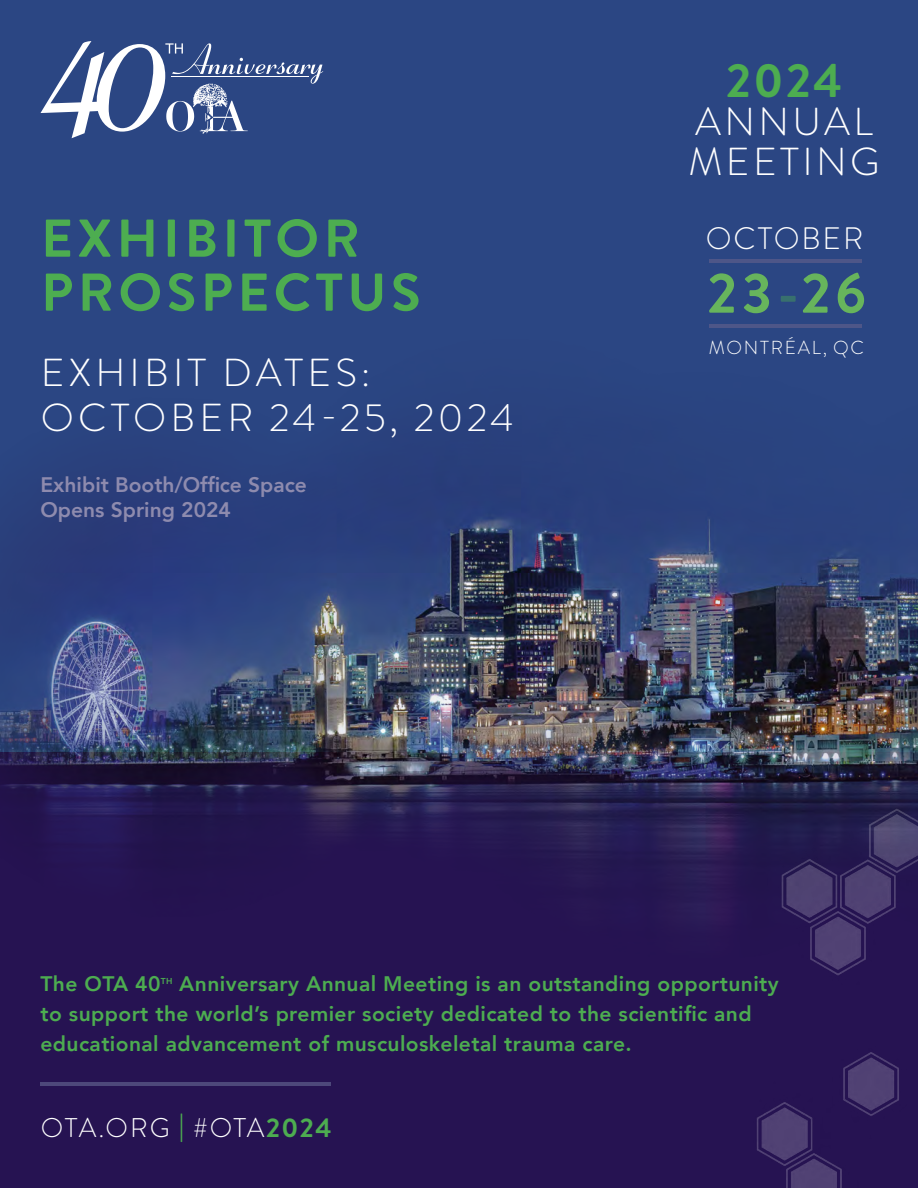
<style>
.page{position:relative;width:918px;height:1188px;background:#fff}
.page>*{position:absolute;margin:0;border:0;box-sizing:border-box;transform-origin:0 0}
.t1{font:700 53.1px/54px "Brandon Grotesque";letter-spacing:.08em;color:#4dad50}
.t2{font:700 48px "Brandon Grotesque";color:#4dad50}
.t3{font:300 39px/45px "Brandon Grotesque";letter-spacing:.105em;color:#fff}
.t4{font:300 39px/40.5px "Brandon Grotesque";letter-spacing:.085em;color:#fff}
.t5{font:300 31.05px "Brandon Grotesque";letter-spacing:.06em;color:#fff}
.t6{font:300 27px "Brandon Grotesque";letter-spacing:.055em;color:#fff}
.t7{font:800 21px/30px "Avenir";letter-spacing:.02em;color:#4dad50}
.t8{font:800 21px/25.2px "Avenir";color:#8e8bae}
.t9{font:300 18.75px "Brandon Grotesque";letter-spacing:.09em;color:#fff}
.t10{font:800 8.55px "Avenir";color:#4dad50}
.s1{font-weight:700;color:#4dad50}
</style>
<div class="page">
<div style="left:0;top:0;width:918px;height:850px;background:#2b4683"></div>
<div style="left:0;top:753px;width:918px;height:435px;background:#261352"></div>
<img style="left:0;top:259px;width:918px;height:659px">
<img style="left:731px;top:784px;width:187px;height:192px">
<svg style="left:709px;top:273px;width:25px;height:40px"></svg>
<svg style="left:744px;top:273px;width:25px;height:40px"></svg>
<div style="left:781px;top:296px;width:15px;height:6px;background:#38706e"></div>
<svg style="left:803px;top:273px;width:25px;height:40px"></svg>
<svg style="left:838px;top:272px;width:26px;height:41px"></svg>
<hr style="left:709px;top:259px;width:152px;height:3px;background:#5d5d8b">
<hr style="left:709px;top:325px;width:153px;height:3px;background:#5d5d8b">
<svg style="left:40px;top:41px;width:283px;height:97px"></svg>
<hr style="left:171px;top:76px;width:138px;height:1px;background:#fff">
<hr style="left:40px;top:1083px;width:291px;height:3px;background:#5d5d8b">
<img style="left:757px;top:1052px;width:142px;height:136px">
<h1 class="t1" style="left:41px;top:212px;width:381px">EXHIBITOR<br>PROSPECTUS</h1>
<h3 class="t3" style="left:41px;top:350px;width:474px">EXHIBIT DATES:<br>OCTOBER 24-25, 2024</h3>
<p class="t8" style="left:40px;top:472px;width:268px">Exhibit Booth/Office Space<br>Opens Spring 2024</p>
<h2 class="t2" style="left:726px;top:47px;width:117px">2024</h2>
<h3 class="t4" style="left:688px;top:101px;width:193px">ANNUAL<br>MEETING</h3>
<h3 class="t5" style="left:706px;top:217px;width:159px">OCTOBER</h3>
<p class="t9" style="left:709px;top:334px;width:157px">MONTRÉAL, QC</p>
<p class="t7" style="left:40px;top:968px;width:122px">The OTA 40</p>
<p class="t10" style="left:161px;top:974px;width:13px">th</p>
<p class="t7" style="left:40px;top:968px;width:740px;text-indent:139px">Anniversary Annual Meeting is an outstanding opportunity to support the world’s premier society dedicated to the scientific and educational advancement of musculoskeletal trauma care.</p>
<p class="t6" style="left:41px;top:1109px;width:292px">OTA.ORG <span class="s1">|</span> #OTA<span class="s1">2024</span></p>
</div>
